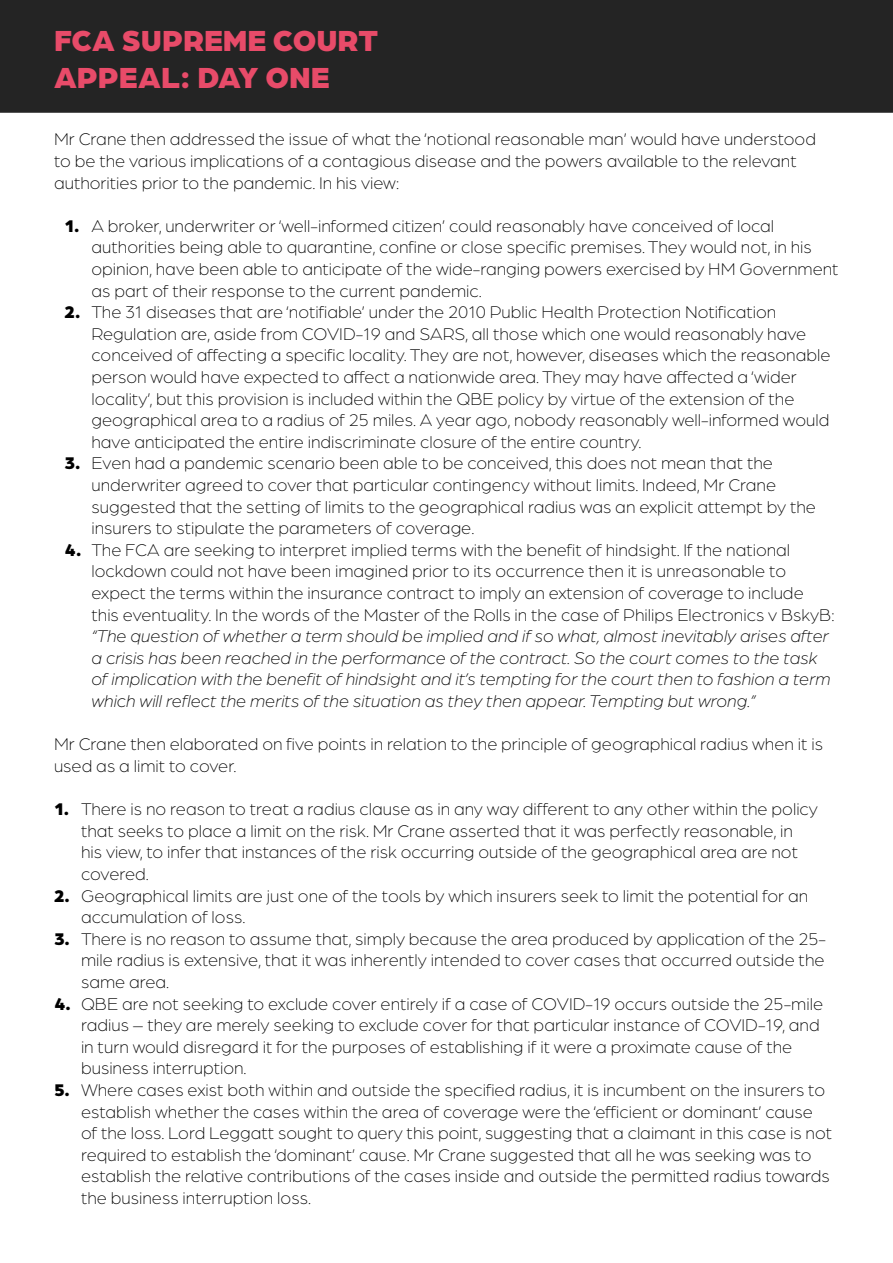
<style>
.page{position:relative;width:893px;height:1263px;background:#fff}
.page>*{position:absolute;margin:0;border:0;box-sizing:border-box;transform-origin:0 0}
.t1{font:900 30.9px/37.2px "Arboria";color:#e84b69}
.t2{font:300 18px/21.6px "Arboria";color:#000}
.t3{font:italic 300 18px/21.6px "Arboria";color:#000}
.s1{font-weight:900}
</style>
<div class="page">
<div style="left:1px;top:1px;width:891px;height:111px;background:#242424"></div>
<div style="left:0;top:0;width:893px;height:113px;border:2px solid #242424"></div>
<h1 class="t1" style="left:54px;top:19px;width:326px">FCA SUPREME COURT<br>APPEAL: DAY ONE</h1>
<p class="t2" style="left:54px;top:128px;width:763px">Mr Crane then addressed the issue of what the ‘notional reasonable man’ would have understood to be the various implications of a contagious disease and the powers available to the relevant authorities prior to the pandemic. In his view:</p>
<p class="t2" style="left:91px;top:214px;width:749px;text-indent:-27px"><span class="s1">1.</span> A broker, underwriter or ‘well-informed citizen’ could reasonably have conceived of local authorities being able to quarantine, confine or close specific premises. They would not, in his opinion, have been able to anticipate of the wide-ranging powers exercised by HM Government as part of their response to the current pandemic.</p>
<p class="t2" style="left:91px;top:301px;width:740px;text-indent:-27px"><span class="s1">2.</span> The 31 diseases that are ‘notifiable’ under the 2010 Public Health Protection Notification Regulation are, aside from COVID-19 and SARS, all those which one would reasonably have conceived of affecting a specific locality. They are not, however, diseases which the reasonable person would have expected to affect a nationwide area. They may have affected a ‘wider locality’, but this provision is included within the QBE policy by virtue of the extension of the geographical area to a radius of 25 miles. A year ago, nobody reasonably well-informed would have anticipated the entire indiscriminate closure of the entire country.</p>
<p class="t2" style="left:91px;top:452px;width:726px;text-indent:-27px"><span class="s1">3.</span> Even had a pandemic scenario been able to be conceived, this does not mean that the underwriter agreed to cover that particular contingency without limits. Indeed, Mr Crane suggested that the setting of limits to the geographical radius was an explicit attempt by the insurers to stipulate the parameters of coverage.</p>
<p class="t2" style="left:91px;top:538px;width:744px;text-indent:-27px"><span class="s1">4.</span> The FCA are seeking to interpret implied terms with the benefit of hindsight. If the national lockdown could not have been imagined prior to its occurrence then it is unreasonable to expect the terms within the insurance contract to imply an extension of coverage to include this eventuality. In the words of the Master of the Rolls in the case of Philips Electronics v BskyB:</p>
<p class="t3" style="left:91px;top:625px;width:740px">“The question of whether a term should be implied and if so what, almost inevitably arises after a crisis has been reached in the performance of the contract. So the court comes to the task of implication with the benefit of hindsight and it’s tempting for the court then to fashion a term which will reflect the merits of the situation as they then appear. Tempting but wrong.”</p>
<p class="t2" style="left:54px;top:733px;width:771px">Mr Crane then elaborated on five points in relation to the principle of geographical radius when it is used as a limit to cover.</p>
<p class="t2" style="left:81px;top:798px;width:738px;text-indent:-27px"><span class="s1">1.</span> There is no reason to treat a radius clause as in any way different to any other within the policy that seeks to place a limit on the risk. Mr Crane asserted that it was perfectly reasonable, in his view, to infer that instances of the risk occurring outside of the geographical area are not covered.</p>
<p class="t2" style="left:81px;top:884px;width:729px;text-indent:-27px"><span class="s1">2.</span> Geographical limits are just one of the tools by which insurers seek to limit the potential for an accumulation of loss.</p>
<p class="t2" style="left:81px;top:927px;width:747px;text-align:justify;text-indent:-27px"><span class="s1">3.</span> There is no reason to assume that, simply because the area produced by application of the 25- mile radius is extensive, that it was inherently intended to cover cases that occurred outside the same area.</p>
<p class="t2" style="left:81px;top:992px;width:744px;text-indent:-27px"><span class="s1">4.</span> QBE are not seeking to exclude cover entirely if a case of COVID-19 occurs outside the 25-mile radius – they are merely seeking to exclude cover for that particular instance of COVID-19, and in turn would disregard it for the purposes of establishing if it were a proximate cause of the business interruption.</p>
<p class="t2" style="left:81px;top:1078px;width:753px;text-indent:-27px"><span class="s1">5.</span> Where cases exist both within and outside the specified radius, it is incumbent on the insurers to establish whether the cases within the area of coverage were the ‘efficient or dominant’ cause of the loss. Lord Leggatt sought to query this point, suggesting that a claimant in this case is not required to establish the ‘dominant’ cause. Mr Crane suggested that all he was seeking was to establish the relative contributions of the cases inside and outside the permitted radius towards the business interruption loss.</p>
</div>
